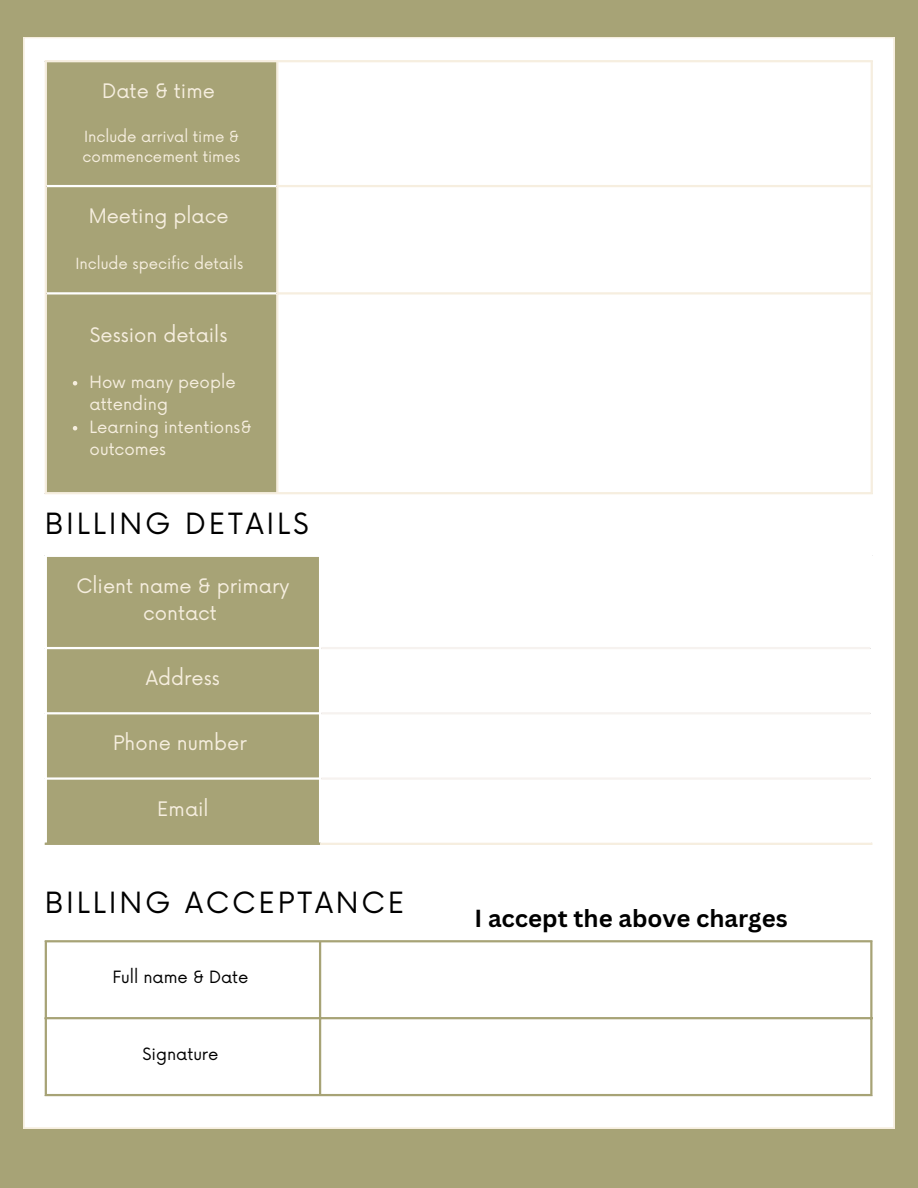
<style>
.page{position:relative;width:918px;height:1188px;background:#a7a376}
.page>*{position:absolute;margin:0;border:0;box-sizing:border-box;transform-origin:0 0}
.t1{font:28.5px "Now";letter-spacing:.1em;color:#000}
.t2{font:700 24px "Canva Sans";color:#000}
.t3{font:19.5px/27px "Now";color:#f6eedf;text-align:center}
.t4{font:16.5px/22.5px "Now";color:#f6eedf}
.t5{font:16.5px "Now";color:#000}
.t6{font:15px/20.2px "Now";color:#f6eedf}
</style>
<div class="page">
<div style="left:24px;top:37px;width:870px;height:1091px;background:#fff"></div>
<svg style="left:47px;top:62px;width:229px;height:430px"></svg>
<svg style="left:73px;top:381px;width:4px;height:4px"></svg>
<svg style="left:73px;top:426px;width:4px;height:4px"></svg>
<hr style="left:45px;top:62px;width:2px;height:430px;background:#f6eedf">
<hr style="left:276px;top:62px;width:2px;height:430px;background:#f6eedf">
<hr style="left:871px;top:62px;width:2px;height:430px;background:#f6eedf">
<hr style="left:45px;top:60px;width:828px;height:2px;background:#f6eedf">
<hr style="left:276px;top:185px;width:597px;height:2px;background:#f6eedf">
<hr style="left:276px;top:292px;width:597px;height:3px;background:#f6eedf">
<hr style="left:45px;top:492px;width:828px;height:2px;background:#f6eedf">
<hr style="left:47px;top:185px;width:229px;height:2px;background:#fff">
<hr style="left:47px;top:292px;width:229px;height:3px;background:#fff">
<svg style="left:47px;top:557px;width:272px;height:286px"></svg>
<hr style="left:45px;top:557px;width:2px;height:286px;background:#fff">
<hr style="left:319px;top:557px;width:2px;height:286px;background:#fff">
<hr style="left:870px;top:557px;width:2px;height:286px;background:#fff">
<hr style="left:45px;top:555px;width:827px;height:2px;background:#fff">
<hr style="left:45px;top:647px;width:276px;height:2px;background:#fff">
<hr style="left:45px;top:712px;width:276px;height:2px;background:#fff">
<hr style="left:45px;top:777px;width:276px;height:3px;background:#fff">
<hr style="left:321px;top:647px;width:549px;height:2px;background:#f6f2ef">
<hr style="left:321px;top:712px;width:549px;height:2px;background:#f6f2ef">
<hr style="left:321px;top:777px;width:549px;height:3px;background:#f6f2ef">
<hr style="left:45px;top:843px;width:275px;height:2px;background:#a7a376">
<hr style="left:320px;top:843px;width:552px;height:2px;background:#f6eedf">
<hr style="left:45px;top:942px;width:2px;height:152px;background:#a7a376">
<hr style="left:319px;top:942px;width:2px;height:152px;background:#a7a376">
<hr style="left:870px;top:942px;width:2px;height:152px;background:#a7a376">
<hr style="left:45px;top:940px;width:827px;height:2px;background:#a7a376">
<hr style="left:45px;top:1017px;width:827px;height:2px;background:#a7a376">
<hr style="left:45px;top:1094px;width:827px;height:2px;background:#a7a376">
<p class="t3" style="left:102px;top:79px;width:114px">Date &amp; time</p>
<p class="t6" style="left:83px;top:127px;width:159px">Include arrival time &amp; commencement times</p>
<p class="t3" style="left:89px;top:203px;width:141px">Meeting place</p>
<p class="t6" style="left:75px;top:254px;width:169px">Include specific details</p>
<p class="t3" style="left:90px;top:322px;width:139px">Session details</p>
<p class="t4" style="left:90px;top:371px;width:148px">How many people attending</p>
<p class="t4" style="left:90px;top:416px;width:163px">Learning intentions&amp; outcomes</p>
<p class="t1" style="left:45px;top:508px;width:266px">BILLING DETAILS</p>
<p class="t3" style="left:76px;top:573px;width:214px">Client name &amp; primary contact</p>
<p class="t3" style="left:146px;top:666px;width:76px">Address</p>
<p class="t3" style="left:113px;top:731px;width:135px">Phone number</p>
<p class="t3" style="left:157px;top:796px;width:53px">Email</p>
<p class="t1" style="left:45px;top:887px;width:361px">BILLING ACCEPTANCE</p>
<p class="t5" style="left:112px;top:968px;width:138px">Full name &amp; Date</p>
<p class="t5" style="left:142px;top:1045px;width:78px">Signature</p>
<p class="t2" style="left:475px;top:901px;width:315px">I accept the above charges</p>
</div>
